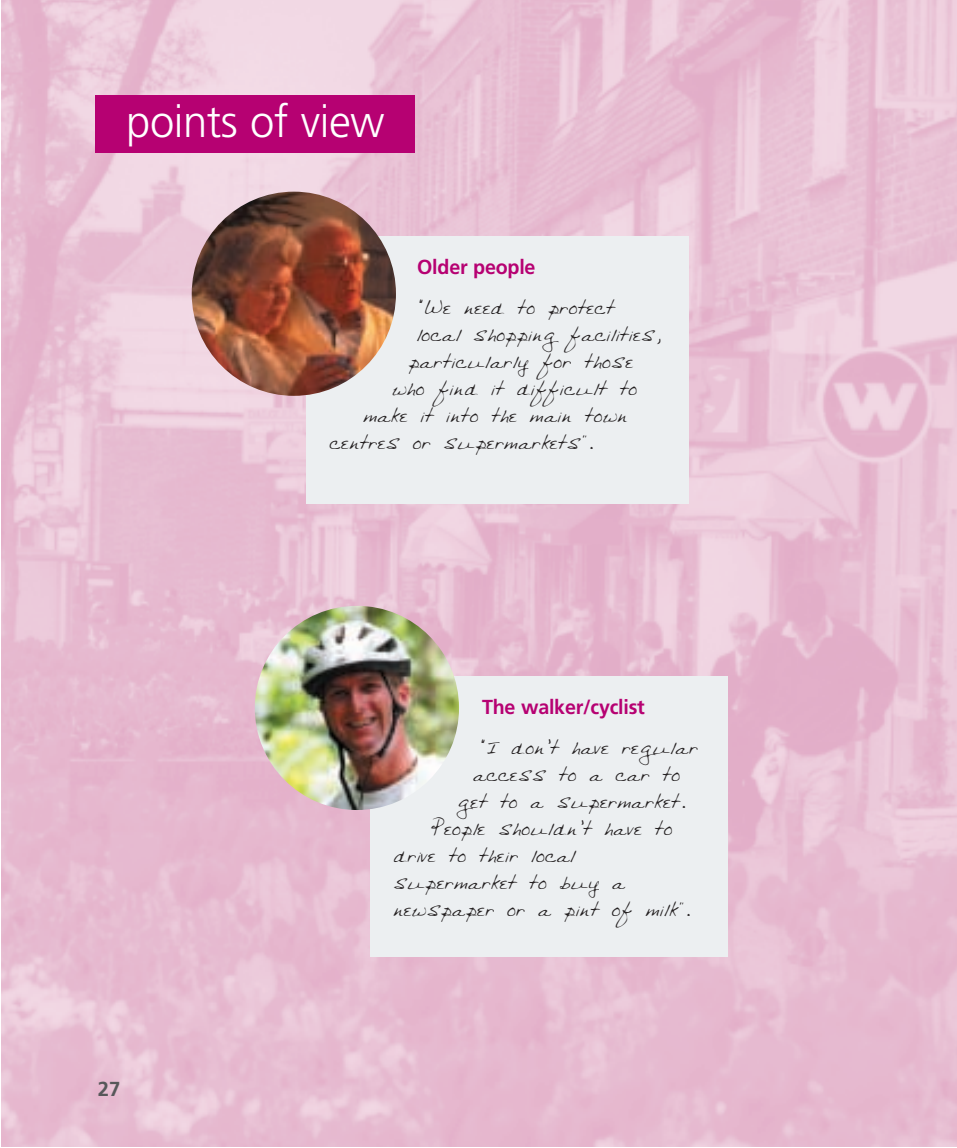
<style>
.page{position:relative;width:957px;height:1148px;background:#fff}
.page>*{position:absolute;margin:0;border:0;box-sizing:border-box;transform-origin:0 0}
.t1{font:300 45px "Frutiger";letter-spacing:-.01em;color:#fff}
.t2{font:22.5px "Bethanys Hand";letter-spacing:-.02em;color:#231f20;scale:.95 1}
.t3{font:700 20.25px "Frutiger";letter-spacing:-.01em;color:#b60172}
.t4{font:700 20.25px "Frutiger";color:#57585a}
</style>
<div class="page">
<img style="left:1px;top:0;width:955px;height:1146px">
<div style="left:370px;top:676px;width:357px;height:281px;background:#eceff1"></div>
<img style="left:255px;top:606px;width:204px;height:204px;border-radius:50%">
<div style="left:306px;top:236px;width:383px;height:268px;background:#eceff1"></div>
<img style="left:192px;top:192px;width:204px;height:204px;border-radius:50%">
<div style="left:96px;top:96px;width:319px;height:57px;background:#b60172"></div>
<h1 class="t1" style="left:126px;top:103px;width:260px">points of view</h1>
<p class="t3" style="left:417px;top:258px;width:120px">Older people</p>
<p class="t2" style="left:418px;top:293px;width:208px">“We need to protect</p>
<p class="t2" style="left:416px;top:320px;width:260px">local shopping facilities,</p>
<p class="t2" style="left:408px;top:347px;width:239px">particularly for those</p>
<p class="t2" style="left:391px;top:374px;width:260px">who find it difficult to</p>
<p class="t2" style="left:362px;top:401px;width:280px">make it into the main town</p>
<p class="t2" style="left:329px;top:428px;width:281px">centres or supermarkets”.</p>
<p class="t4" style="left:98px;top:1080px;width:24px">27</p>
<p class="t3" style="left:482px;top:699px;width:164px">The walker/cyclist</p>
<p class="t2" style="left:480px;top:733px;width:231px">“I don’t have regular</p>
<p class="t2" style="left:472px;top:760px;width:220px">access to a car to</p>
<p class="t2" style="left:456px;top:787px;width:244px">get to a supermarket.</p>
<p class="t2" style="left:428px;top:814px;width:258px">People shouldn’t have to</p>
<p class="t2" style="left:392px;top:841px;width:193px">drive to their local</p>
<p class="t2" style="left:392px;top:868px;width:246px">supermarket to buy a</p>
<p class="t2" style="left:392px;top:895px;width:316px">newspaper or a pint of milk”.</p>
</div>
